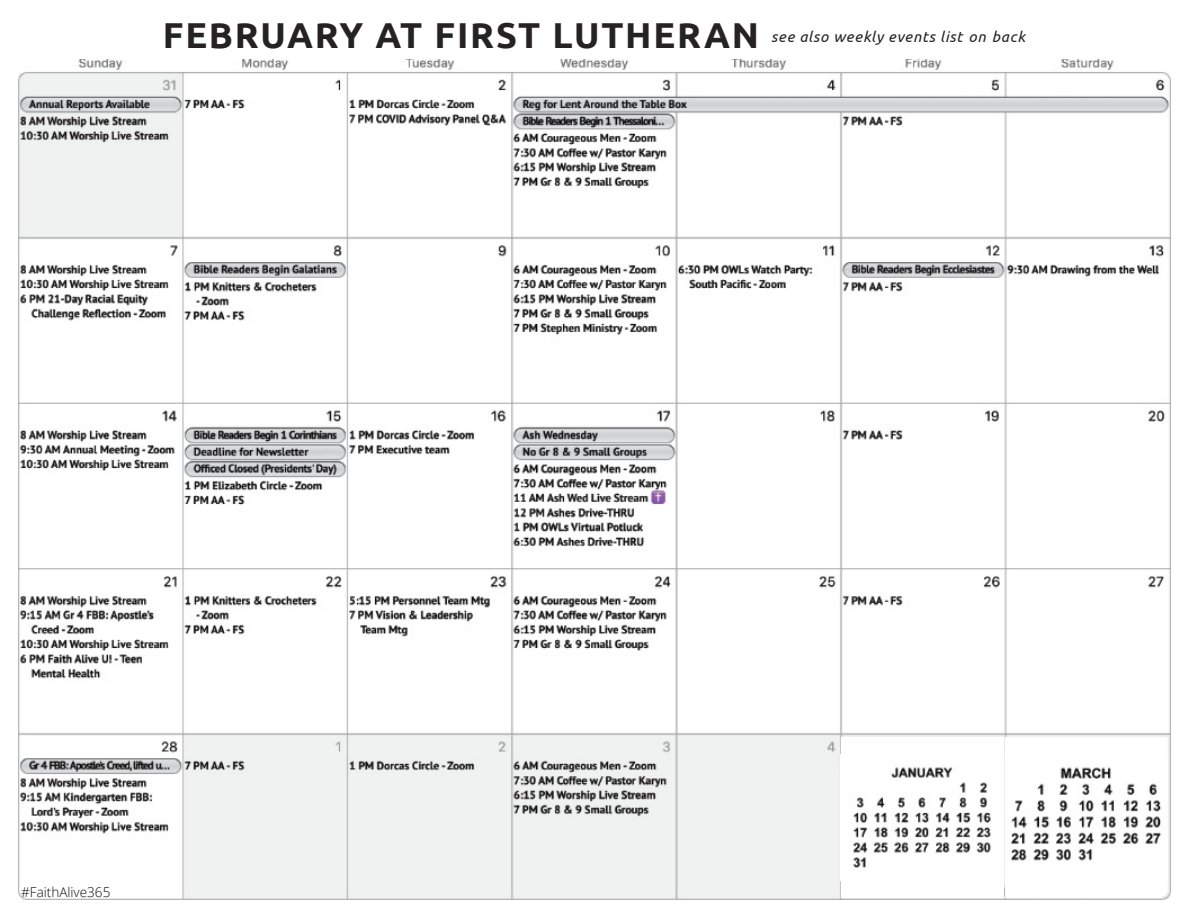
<style>
.page{position:relative;width:1188px;height:918px;background:#fff}
.page>*{position:absolute;margin:0;border:0;box-sizing:border-box;transform-origin:0 0}
.t1{font:700 36px "Ubuntu";letter-spacing:.05em;color:#262223}
.t2{font:italic 15px "Ubuntu";letter-spacing:.05em;color:#262223}
.t3{font:300 13.5px "Open Sans";color:#0f0c0c}
</style>
<div class="page">
<img style="left:18px;top:59px;width:1153px;height:841px">
<div style="left:841px;top:737px;width:162px;height:161px;background:#fff"></div>
<img style="left:853px;top:767px;width:138px;height:101px">
<svg style="left:1005px;top:737px;width:163px;height:161px"></svg>
<img style="left:1005px;top:754px;width:163px;height:126px">
<h1 class="t1" style="left:163px;top:21px;width:598px">FEBRUARY AT FIRST LUTHERAN</h1>
<p class="t2" style="left:771px;top:31px;width:255px">see also weekly events list on back</p>
<p class="t3" style="left:21px;top:886px;width:91px">#FaithAlive365</p>
</div>
